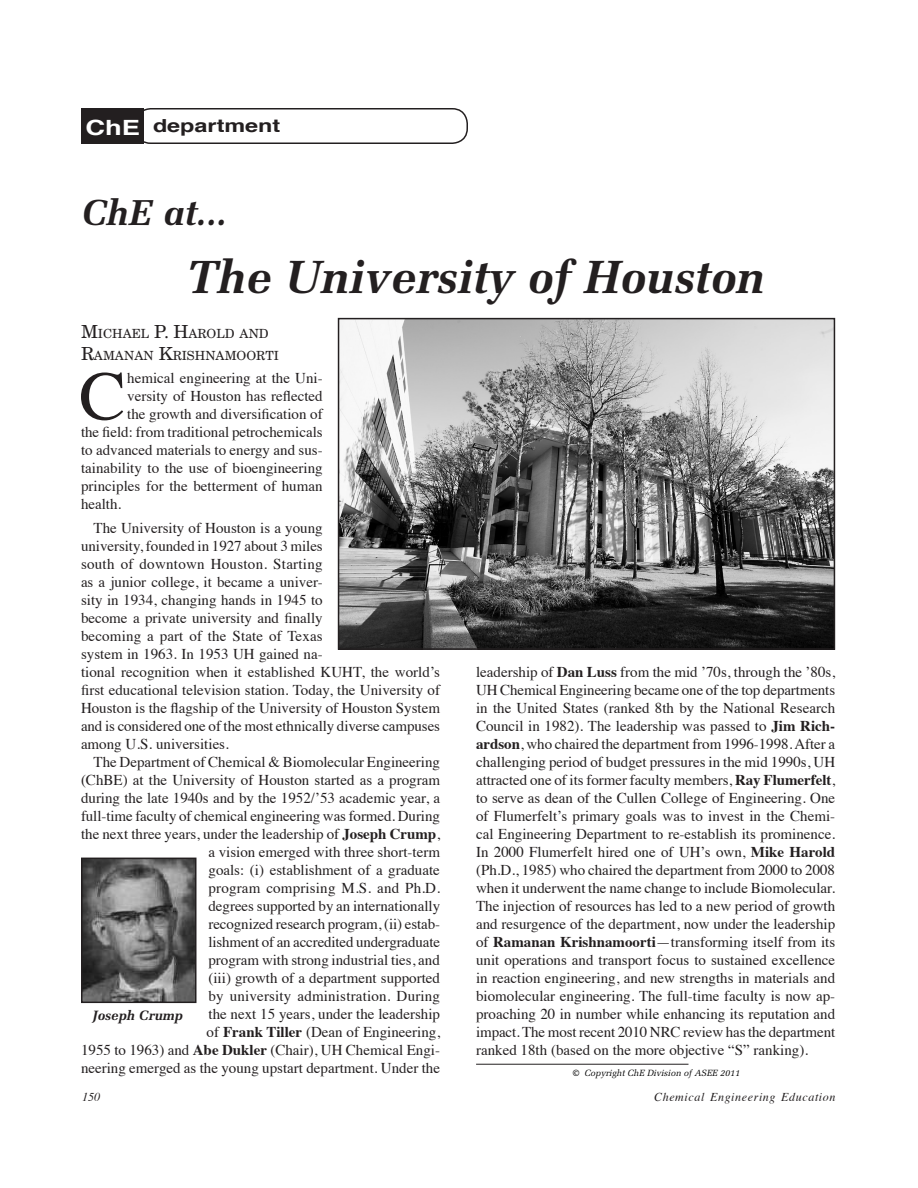
<style>
.page{position:relative;width:918px;height:1188px;background:#fff}
.page>*{position:absolute;margin:0;border:0;box-sizing:border-box;transform-origin:0 0}
.Drop_cap_first_graph{font:69.45px "Times";color:#231f20}
.t1{font:italic 700 46.5px "Melior";color:#231f20}
.t2{font:italic 700 36px "Melior";color:#231f20}
._7a{font:700 21px "Helvetica";color:#fff;scale:1.3 1}
._2{font:700 18px "Helvetica";color:#231f20;scale:1.3 1}
._6__Body-indent{font:15px/18px "Times";color:#231f20}
.Drop_cap_first_graph-2{font:15px "Times";color:#231f20}
.t3{font:italic 700 13.5px "Melior";color:#231f20}
._3__byline{font:12.6px/21.6px "New Century Schlbk";color:#231f20}
.t4{font:italic 12px "Times";letter-spacing:.05em;color:#231f20}
._9{font:italic 9px "Melior";color:#000}
.s1{font-size:18px}
.s2{font-weight:700}
.s3{font-weight:700;font-style:normal}
</style>
<div class="page">
<div style="left:82px;top:109px;width:61px;height:34px;background:#231f20"></div>
<div style="left:81px;top:108px;width:63px;height:36px;border:2px solid #231f20"></div>
<div style="left:135px;top:108px;width:333px;height:36px;border:2px solid #231f20;border-radius:15px"></div>
<img style="left:341px;top:321px;width:491px;height:326px">
<div style="left:338px;top:318px;width:497px;height:332px;border:2px solid #231f20"></div>
<img style="left:84px;top:861px;width:109px;height:139px">
<div style="left:81px;top:858px;width:115px;height:145px;border:2px solid #231f20"></div>
<hr style="left:476px;top:1064px;width:212px;height:1px;background:#231f20">
<p class="_7a" style="left:86px;top:111px;width:43px">ChE</p>
<p class="_2" style="left:153px;top:111px;width:100px">department</p>
<p class="t2" style="left:81px;top:191px;width:148px">ChE at...</p>
<p class="t1" style="left:187px;top:249px;width:580px">The University of Houston</p>
<p class="_3__byline" style="left:81px;top:323px;width:199px"><span class="s1">M</span>ICHAEL <span class="s1">P. H</span>AROLD AND<br><span class="s1">R</span>AMANAN <span class="s1">K</span>RISHNAMOORTI</p>
<p class="Drop_cap_first_graph" style="left:79px;top:331px;width:48px">C</p>
<p class="Drop_cap_first_graph-2" style="left:127px;top:364px;width:197px">hemical engineering at the Uni-</p>
<p class="Drop_cap_first_graph-2" style="left:127px;top:382px;width:197px">versity of Houston has reflected</p>
<p class="Drop_cap_first_graph-2" style="left:127px;top:400px;width:197px">the growth and diversification of</p>
<p class="Drop_cap_first_graph-2" style="left:81px;top:418px;width:243px">the field: from traditional petrochemicals</p>
<p class="Drop_cap_first_graph-2" style="left:81px;top:436px;width:243px">to advanced materials to energy and sus-</p>
<p class="Drop_cap_first_graph-2" style="left:81px;top:454px;width:243px">tainability to the use of bioengineering</p>
<p class="Drop_cap_first_graph-2" style="left:81px;top:472px;width:243px">principles for the betterment of human</p>
<p class="Drop_cap_first_graph-2" style="left:81px;top:490px;width:42px">health.</p>
<p class="_6__Body-indent" style="left:81px;top:517px;width:361px;text-indent:13px">The University of Houston is a young<br>university, founded in 1927 about 3 miles<br>south of downtown Houston. Starting<br>as a junior college, it became a univer-<br>sity in 1934, changing hands in 1945 to<br>become a private university and finally<br>becoming a part of the State of Texas<br>system in 1963. In 1953 UH gained na-<br>tional recognition when it established KUHT, the world’s first educational television station. Today, the University of Houston is the flagship of the University of Houston System and is considered one of the most ethnically diverse campuses among U.S. universities.</p>
<p class="_6__Body-indent" style="left:81px;top:751px;width:361px;text-align:right">The Department of Chemical &amp; Biomolecular Engineering (ChBE) at the University of Houston started as a program during the late 1940s and by the 1952/’53 academic year, a full-time faculty of chemical engineering was formed. During the next three years, under the leadership of <span class="s2">Joseph Crump</span>, a vision emerged with three short-term<br>goals: (i) establishment of a graduate<br>program comprising M.S. and Ph.D.<br>degrees supported by an internationally<br>recognized research program, (ii) estab-<br>lishment of an accredited undergraduate<br>program with strong industrial ties, and<br>(iii) growth of a department supported<br>by university administration. During<br>the next 15 years, under the leadership<br>of <span class="s2">Frank Tiller</span> (Dean of Engineering,<br>1955 to 1963) and <span class="s2">Abe Dukler</span> (Chair), UH Chemical Engi&shy;neering emerged as the young upstart department. Under the</p>
<p class="t3" style="left:92px;top:1007px;width:92px">Joseph Crump</p>
<p class="_6__Body-indent" style="left:476px;top:661px;width:361px;text-align:justify">leadership of <span class="s2">Dan Luss</span> from the mid ’70s, through the ’80s, UH Chemical Engineering became one of the top departments in the United States (ranked 8th by the National Research Council in 1982). The leadership was passed to <span class="s2">Jim Rich&shy;ardson</span>, who chaired the department from 1996-1998. After a challenging period of budget pressures in the mid 1990s, UH attracted one of its former faculty members, <span class="s2">Ray Flumerfelt</span>, to serve as dean of the Cullen College of Engineering. One of Flumerfelt’s primary goals was to invest in the Chemi&shy;cal Engineering Department to re-establish its prominence.<br>In 2000 Flumerfelt hired one of UH’s own, <span class="s2">Mike Harold </span>(Ph.D., 1985) who chaired the department from 2000 to 2008 when it underwent the name change to include Biomolecular.<br>The injection of resources has led to a new period of growth and resurgence of the department, now under the leadership of <span class="s2">Ramanan Krishnamoorti</span>—transforming itself from its unit operations and transport focus to sustained excellence in reaction engineering, and new strengths in materials and biomolecular engineering. The full-time faculty is now ap&shy;proaching 20 in number while enhancing its reputation and impact. The most recent 2010 NRC review has the department ranked 18th (based on the more objective “S” ranking).</p>
<p class="_9" style="left:573px;top:1068px;width:169px"><span class="s3">©</span> Copyright ChE Division of ASEE 2011</p>
<p class="t4" style="left:82px;top:1087px;width:19px">150</p>
<p class="t4" style="left:654px;top:1087px;width:183px">Chemical Engineering Education</p>
</div>
